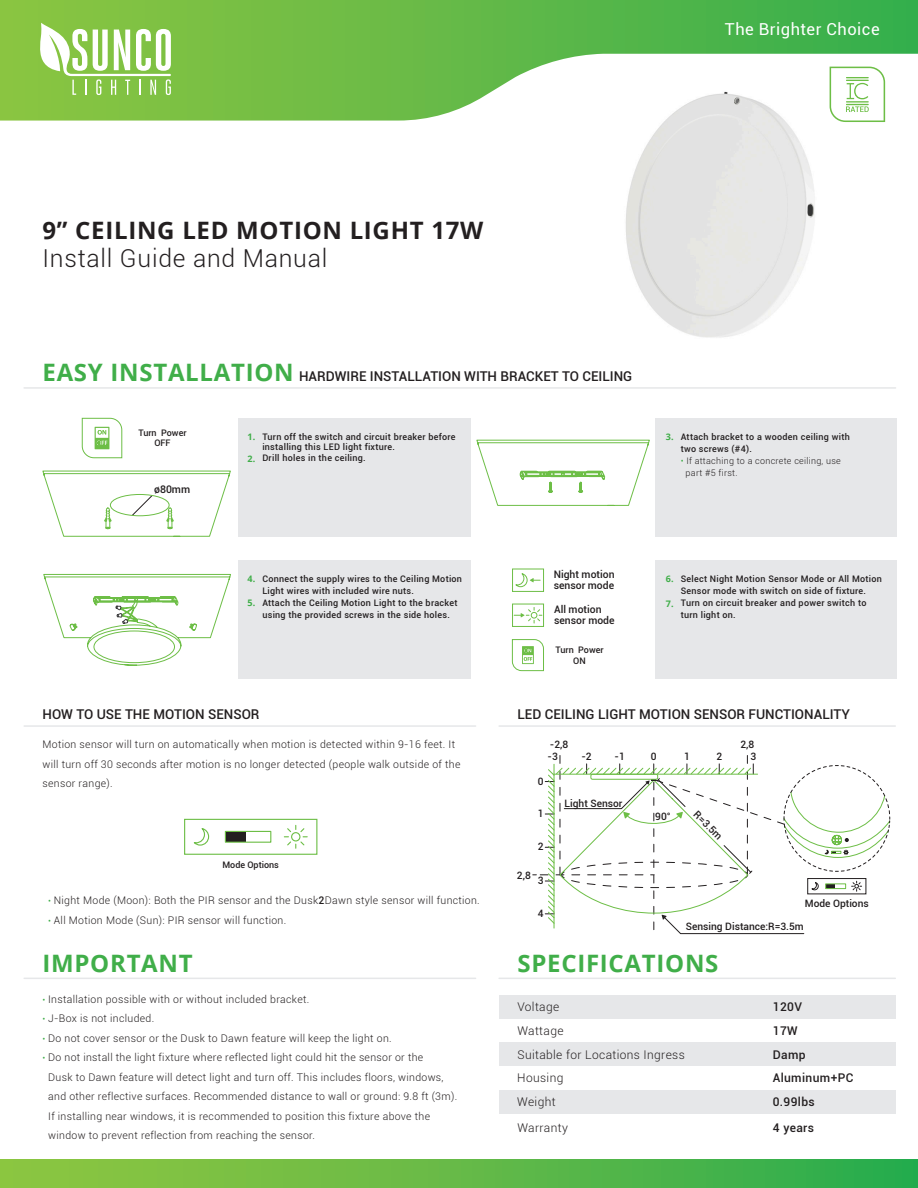
<style>
.page{position:relative;width:918px;height:1188px;background:#fff}
.page>*{position:absolute;margin:0;border:0;box-sizing:border-box;transform-origin:0 0}
.t1{font:300 24.75px "Roboto";letter-spacing:.03em;color:#231f20}
.t2{font:700 24px "Open Sans";letter-spacing:.03em;color:#40ae49}
.t3{font:700 24px "Open Sans";letter-spacing:.03em;color:#231f20}
.t4{font:16.5px "Roboto";letter-spacing:.03em;color:#fff}
.t5{font:500 13.5px "Roboto";color:#231f20}
.t6{font:300 12px "Roboto";letter-spacing:.03em;color:#231f20}
.t7{font:500 12px "Roboto";letter-spacing:.03em;color:#231f20}
.t8{font:300 10.5px/19.5px "Roboto";letter-spacing:.03em;color:#231f20}
.t9{font:500 10.5px "Roboto";color:#231f20}
.t10{font:500 10.35px/11.4px "Roboto";color:#231f20}
.t11{font:500 10.2px "Roboto";color:#231f20}
.t12{font:500 9px/12px "Roboto";letter-spacing:.03em;color:#231f20}
.t13{font:300 9px "Roboto";letter-spacing:.03em;color:#231f20}
.t14{font:500 9px "Roboto";color:#231f20}
.t15{font:700 9px "Open Sans";color:#40ae49}
.s1{color:#40ae49}
.s2{font-size:9px;color:#40ae49}
.s3{font-weight:500}
</style>
<div class="page">
<div style="left:0;top:1160px;width:918px;height:28px;background:linear-gradient(to right,#95c740,#2cac4e)"></div>
<svg style="left:0;top:0;width:918px;height:121px"></svg>
<svg style="left:40px;top:23px;width:131px;height:72px"></svg>
<div style="left:655px;top:560px;width:241px;height:119px;background:#e6e7e9"></div>
<div style="left:655px;top:418px;width:241px;height:119px;background:#e6e7e9"></div>
<div style="left:238px;top:418px;width:233px;height:119px;background:#e6e7e9"></div>
<div style="left:238px;top:560px;width:233px;height:119px;background:#e6e7e9"></div>
<hr style="left:499px;top:978px;width:396px;height:1px;background:#e6e7e9">
<hr style="left:24px;top:978px;width:452px;height:1px;background:#e6e7e9">
<hr style="left:499px;top:725px;width:396px;height:2px;background:#e6e7e9">
<hr style="left:24px;top:725px;width:452px;height:2px;background:#e6e7e9">
<hr style="left:23px;top:387px;width:873px;height:2px;background:#e6e7e9">
<div style="left:499px;top:995px;width:396px;height:24px;background:#e6e7e9"></div>
<div style="left:499px;top:1042px;width:396px;height:24px;background:#e6e7e9"></div>
<div style="left:499px;top:1090px;width:396px;height:24px;background:#e6e7e9"></div>
<svg style="left:82px;top:418px;width:41px;height:41px"></svg>
<svg style="left:476px;top:439px;width:174px;height:67px"></svg>
<svg style="left:43px;top:574px;width:188px;height:92px"></svg>
<svg style="left:512px;top:639px;width:32px;height:32px"></svg>
<svg style="left:515px;top:573px;width:26px;height:14px"></svg>
<div style="left:512px;top:569px;width:32px;height:23px;border:1px solid #6dbe46"></div>
<div style="left:512px;top:604px;width:32px;height:23px;border:1px solid #6dbe46"></div>
<svg style="left:513px;top:607px;width:30px;height:17px"></svg>
<svg style="left:193px;top:824px;width:115px;height:25px"></svg>
<div style="left:184px;top:819px;width:133px;height:36px;border:1px solid #6dbe46"></div>
<svg style="left:533px;top:755px;width:358px;height:179px"></svg>
<div style="left:807px;top:878px;width:59px;height:16px;border:1px solid #231f20"></div>
<img style="left:571px;top:84px;width:345px;height:254px">
<svg style="left:830px;top:67px;width:55px;height:55px"></svg>
<svg style="left:42px;top:470px;width:189px;height:67px"></svg>
<h3 class="t4" style="left:725px;top:18px;width:156px">The Brighter Choice</h3>
<p class="t3" style="left:43px;top:214px;width:442px">9” CEILING LED MOTION LIGHT 17W</p>
<p class="t1" style="left:43px;top:241px;width:286px">Install Guide and Manual</p>
<p class="t2" style="left:43px;top:355px;width:253px">EASY INSTALLATION</p>
<p class="t5" style="left:299px;top:367px;width:335px">HARDWIRE INSTALLATION WITH BRACKET TO CEILING</p>
<p class="t14" style="left:138px;top:426px;width:50px">Turn Power</p>
<p class="t12" style="left:154px;top:437px;width:18px">OFF</p>
<p class="t9" style="left:154px;top:482px;width:38px">ø80mm</p>
<p class="t12" style="left:262px;top:431px;width:195px;line-height:10.8px">Turn off the switch and circuit breaker before installing this LED light fixture.</p>
<p class="t12" style="left:262px;top:452px;width:105px">Drill holes in the ceiling.</p>
<p class="t15" style="left:247px;top:430px;width:9px">1.</p>
<p class="t15" style="left:247px;top:452px;width:9px">2.</p>
<p class="t12" style="left:262px;top:573px;width:201px">Connect the supply wires to the Ceiling Motion<br>Light wires with included wire nuts.</p>
<p class="t12" style="left:262px;top:597px;width:197px">Attach the Ceiling Motion Light to the bracket using the provided screws in the side holes.</p>
<p class="t15" style="left:247px;top:573px;width:9px">4.</p>
<p class="t15" style="left:247px;top:597px;width:9px">5.</p>
<p class="t10" style="left:554px;top:568px;width:62px">Night motion sensor mode</p>
<p class="t10" style="left:554px;top:603px;width:62px">All motion sensor mode</p>
<p class="t14" style="left:555px;top:643px;width:50px">Turn Power</p>
<p class="t12" style="left:573px;top:654px;width:14px">ON</p>
<p class="t12" style="left:681px;top:430px;width:171px">Attach bracket to a wooden ceiling with two screws (#4).</p>
<p class="t13" style="left:681px;top:454px;width:162px"><span class="s1">•</span> If attaching to a concrete ceiling, use</p>
<p class="t13" style="left:686px;top:466px;width:53px">part #5 first.</p>
<p class="t15" style="left:666px;top:430px;width:9px">3.</p>
<p class="t12" style="left:681px;top:573px;width:203px">Select Night Motion Sensor Mode or All Motion<br>Sensor mode with switch on side of fixture.</p>
<p class="t12" style="left:681px;top:597px;width:187px">Turn on circuit breaker and power switch to turn light on.</p>
<p class="t15" style="left:666px;top:573px;width:9px">6.</p>
<p class="t15" style="left:666px;top:597px;width:9px">7.</p>
<p class="t5" style="left:43px;top:705px;width:218px">HOW TO USE THE MOTION SENSOR</p>
<p class="t5" style="left:517px;top:705px;width:334px">LED CEILING LIGHT MOTION SENSOR FUNCTIONALITY</p>
<p class="t8" style="left:43px;top:734px;width:419px">Motion sensor will turn on automatically when motion is detected within 9-16 feet. It will turn off 30 seconds after motion is no longer detected (people walk outside of the sensor range).</p>
<p class="t14" style="left:222px;top:859px;width:58px">Mode Options</p>
<p class="t8" style="left:48px;top:890px;width:433px"><span class="s2">•</span> Night Mode (Moon): Both the PIR sensor and the Dusk<span class="s3">2</span>Dawn style sensor will function.</p>
<p class="t8" style="left:48px;top:910px;width:239px"><span class="s2">•</span> All Motion Mode (Sun): PIR sensor will function.</p>
<p class="t11" style="left:550px;top:737px;width:20px">-2,8</p>
<p class="t11" style="left:548px;top:749px;width:12px">-3</p>
<p class="t11" style="left:581px;top:749px;width:12px">-2</p>
<p class="t11" style="left:615px;top:749px;width:12px">-1</p>
<p class="t11" style="left:651px;top:749px;width:7px">0</p>
<p class="t11" style="left:538px;top:774px;width:7px">0</p>
<p class="t11" style="left:538px;top:806px;width:7px">1</p>
<p class="t11" style="left:538px;top:839px;width:7px">2</p>
<p class="t11" style="left:517px;top:868px;width:15px">2,8</p>
<p class="t11" style="left:538px;top:873px;width:7px">3</p>
<p class="t11" style="left:538px;top:906px;width:7px">4</p>
<p class="t11" style="left:565px;top:796px;width:59px">Light Sensor</p>
<p class="t11" style="left:655px;top:809px;width:17px">90°</p>
<p class="t11" style="left:684px;top:749px;width:7px">1</p>
<p class="t11" style="left:716px;top:749px;width:7px">2</p>
<p class="t11" style="left:740px;top:737px;width:15px">2,8</p>
<p class="t11" style="left:750px;top:749px;width:7px">3</p>
<p class="t11" style="left:701px;top:808px;width:37px;rotate:45deg">R=3.5m</p>
<p class="t11" style="left:805px;top:896px;width:66px">Mode Options</p>
<p class="t11" style="left:686px;top:919px;width:119px">Sensing Distance:R=3.5m</p>
<p class="t2" style="left:43px;top:946px;width:152px">IMPORTANT</p>
<p class="t2" style="left:517px;top:946px;width:202px">SPECIFICATIONS</p>
<p class="t8" style="left:43px;top:989px;width:268px"><span class="s2">•</span> Installation possible with or without included bracket.</p>
<p class="t8" style="left:43px;top:1008px;width:113px"><span class="s2">•</span> J-Box is not included.</p>
<p class="t8" style="left:43px;top:1028px;width:351px"><span class="s2">•</span> Do not cover sensor or the Dusk to Dawn feature will keep the light on.</p>
<p class="t8" style="left:43px;top:1047px;width:382px"><span class="s2">•</span> Do not install the light fixture where reflected light could hit the sensor or the</p>
<p class="t8" style="left:48px;top:1067px;width:397px">Dusk to Dawn feature will detect light and turn off. This includes floors, windows,</p>
<p class="t8" style="left:48px;top:1086px;width:410px">and other reflective surfaces. Recommended distance to wall or ground: 9.8 ft (3m).</p>
<p class="t8" style="left:48px;top:1106px;width:383px">If installing near windows, it is recommended to position this fixture above the</p>
<p class="t8" style="left:48px;top:1125px;width:268px">window to prevent reflection from reaching the sensor.</p>
<p class="t6" style="left:517px;top:999px;width:43px">Voltage</p>
<p class="t6" style="left:517px;top:1022px;width:48px">Wattage</p>
<p class="t6" style="left:517px;top:1046px;width:169px">Suitable for Locations Ingress</p>
<p class="t6" style="left:517px;top:1070px;width:48px">Housing</p>
<p class="t6" style="left:517px;top:1094px;width:40px">Weight</p>
<p class="t6" style="left:517px;top:1120px;width:52px">Warranty</p>
<p class="t7" style="left:773px;top:998px;width:31px">120V</p>
<p class="t7" style="left:773px;top:1022px;width:26px">17W</p>
<p class="t7" style="left:773px;top:1046px;width:34px">Damp</p>
<p class="t7" style="left:773px;top:1070px;width:82px">Aluminum+PC</p>
<p class="t7" style="left:773px;top:1094px;width:44px">0.99lbs</p>
<p class="t7" style="left:773px;top:1119px;width:43px">4 years</p>
</div>
